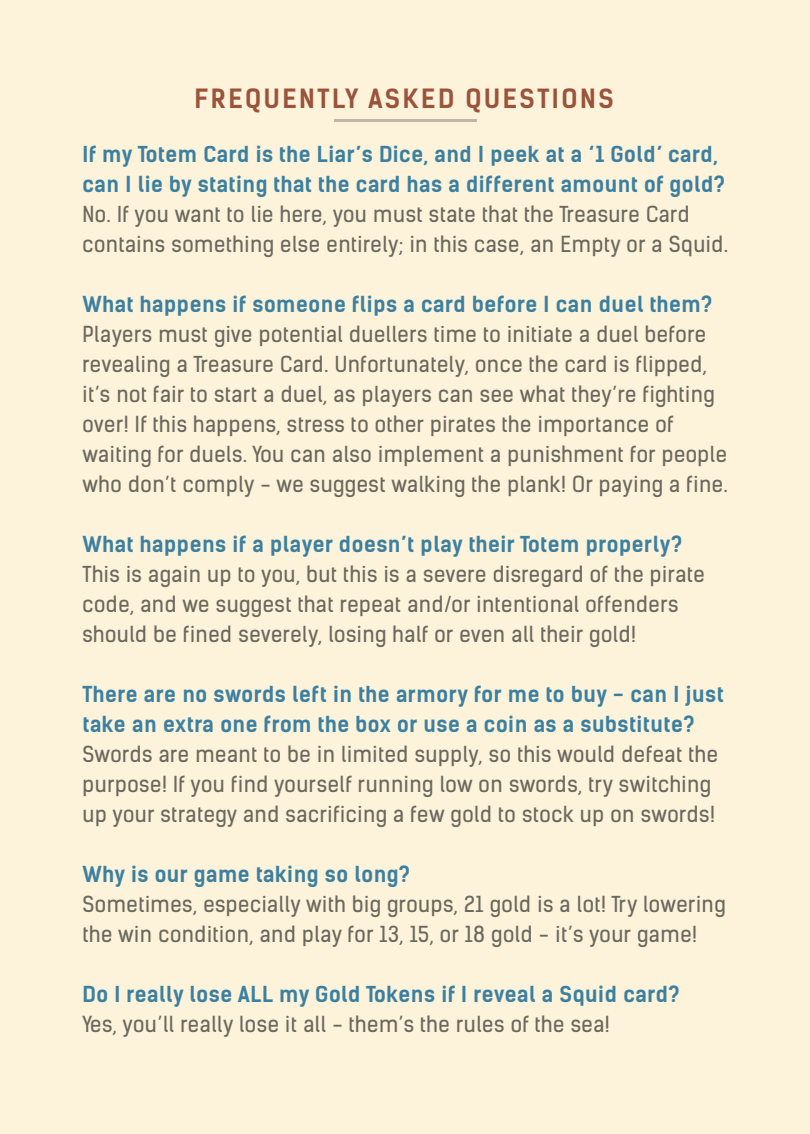
<style>
.page{position:relative;width:810px;height:1134px;background:#fdf2da}
.page>*{position:absolute;margin:0;border:0;box-sizing:border-box;transform-origin:0 0}
.t1{font:700 25.2px "Kelson Sans";letter-spacing:.1em;color:#9b533b}
.t2{font:21px/30px "Kelson Sans";letter-spacing:.025em;color:#6a675d}
.t3{font:700 21px/30px "Kelson Sans";letter-spacing:.025em;color:#3b80a0}
</style>
<div class="page">
<hr style="left:334px;top:119px;width:142px;height:3px;background:#beb7a6">
<p class="t1" style="left:195px;top:83px;width:421px">FREQUENTLY ASKED QUESTIONS</p>
<p class="t3" style="left:82px;top:139px;width:644px">If my Totem Card is the Liar’s Dice, and I peek at a ‘1 Gold’ card, can I lie by stating that the card has a different amount of gold?</p>
<p class="t2" style="left:82px;top:199px;width:647px">No. If you want to lie here, you must state that the Treasure Card contains something else entirely; in this case, an Empty or a Squid.</p>
<p class="t3" style="left:82px;top:289px;width:631px">What happens if someone flips a card before I can duel them?</p>
<p class="t2" style="left:82px;top:319px;width:647px">Players must give potential duellers time to initiate a duel before revealing a Treasure Card. Unfortunately, once the card is flipped, it’s not fair to start a duel, as players can see what they’re fighting over! If this happens, stress to other pirates the importance of waiting for duels. You can also implement a punishment for people who don’t comply - we suggest walking the plank! Or paying a fine.</p>
<p class="t3" style="left:82px;top:529px;width:601px">What happens if a player doesn’t play their Totem properly?</p>
<p class="t2" style="left:82px;top:559px;width:624px">This is again up to you, but this is a severe disregard of the pirate code, and we suggest that repeat and/or intentional offenders should be fined severely, losing half or even all their gold!</p>
<p class="t3" style="left:82px;top:679px;width:643px">There are no swords left in the armory for me to buy - can I just take an extra one from the box or use a coin as a substitute?</p>
<p class="t2" style="left:82px;top:739px;width:637px">Swords are meant to be in limited supply, so this would defeat the purpose! If you find yourself running low on swords, try switching up your strategy and sacrificing a few gold to stock up on swords!</p>
<p class="t3" style="left:82px;top:859px;width:329px">Why is our game taking so long?</p>
<p class="t2" style="left:82px;top:889px;width:645px">Sometimes, especially with big groups, 21 gold is a lot! Try lowering the win condition, and play for 13, 15, or 18 gold - it’s your game!</p>
<p class="t3" style="left:82px;top:979px;width:599px">Do I really lose ALL my Gold Tokens if I reveal a Squid card?</p>
<p class="t2" style="left:82px;top:1009px;width:529px">Yes, you’ll really lose it all - them’s the rules of the sea!</p>
</div>
